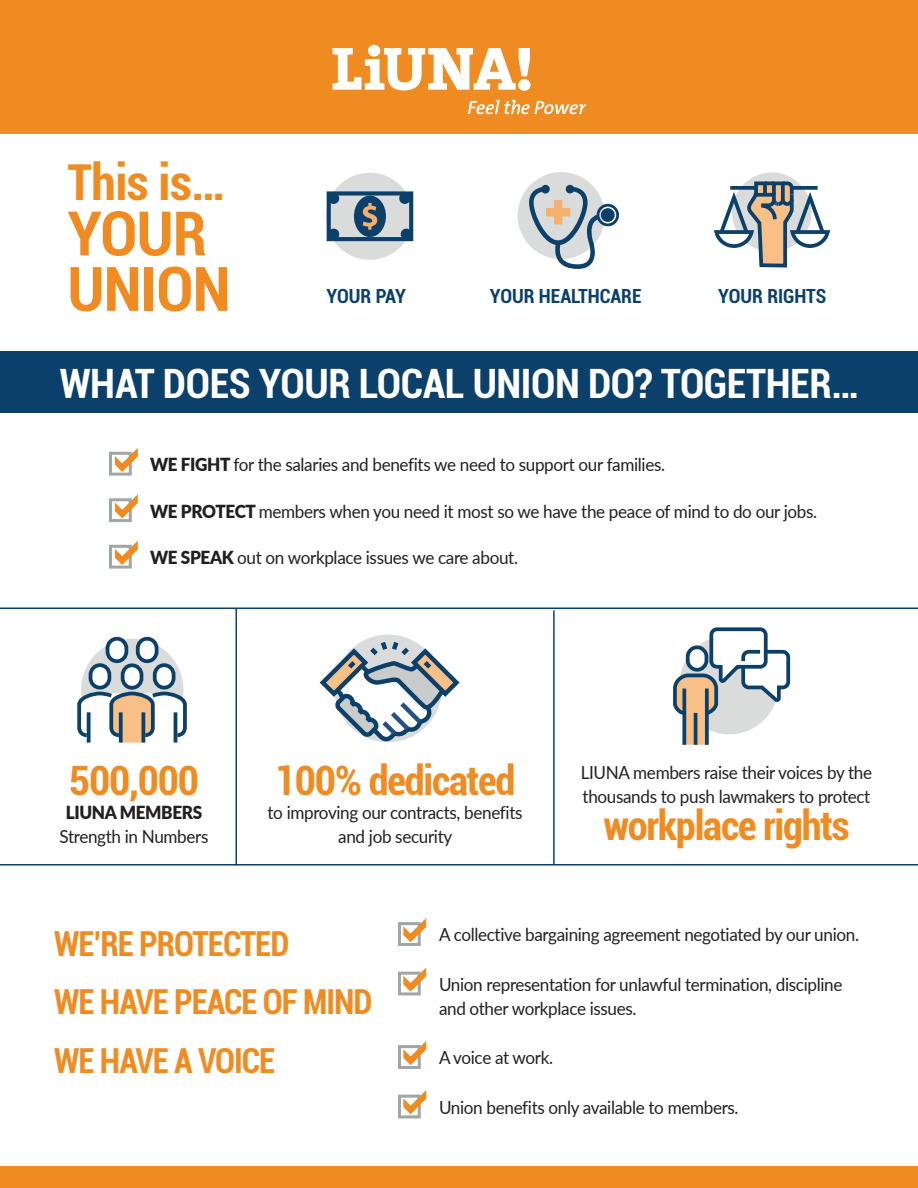
<style>
.page{position:relative;width:918px;height:1188px;background:#fff}
.page>*{position:absolute;margin:0;border:0;box-sizing:border-box;transform-origin:0 0}
.t1{font:700 condensed 61.5px/55.5px "Roboto";letter-spacing:-.01em;color:#f08b21}
.t2{font:700 condensed 49.5px "Roboto";letter-spacing:-.01em;color:#f08b21}
.t3{font:700 condensed 40.5px "Roboto";letter-spacing:-.03em;color:#f08b21}
.t4{font:700 condensed 40.5px "Roboto";letter-spacing:-.01em;color:#fff}
.t5{font:700 condensed 34.5px/58.5px "Roboto";letter-spacing:-.03em;color:#f08b21;scale:.96 1}
.t6{font:700 condensed 19.5px "Roboto";color:#0b406a}
.t7{font:18px/24px "Lato";letter-spacing:-.02em;color:#231f20;scale:.95 1}
.t8{font:900 18px "Lato";letter-spacing:-.02em;color:#231f20;scale:.95 1}
.s1{font-weight:900}
</style>
<div class="page">
<div style="left:0;top:0;width:918px;height:134px;background:#f08b21"></div>
<div style="left:109px;top:452px;width:23px;height:24px;border:3px solid #a0a6a6"></div>
<div style="left:109px;top:498px;width:23px;height:24px;border:3px solid #a0a6a6"></div>
<div style="left:109px;top:545px;width:23px;height:24px;border:3px solid #a0a6a6"></div>
<div style="left:326px;top:173px;width:87px;height:87px;background:#dadbdb;border-radius:50%"></div>
<svg style="left:327px;top:191px;width:86px;height:50px"></svg>
<svg style="left:468px;top:100px;width:118px;height:14px"></svg>
<svg style="left:333px;top:48px;width:197px;height:42px"></svg>
<div style="left:368px;top:45px;width:12px;height:12px;background:#fff;border-radius:50%"></div>
<div style="left:518px;top:79px;width:13px;height:12px;background:#fff;border-radius:50%"></div>
<div style="left:0;top:351px;width:918px;height:62px;background:#0b406a"></div>
<svg style="left:115px;top:448px;width:23px;height:24px"></svg>
<svg style="left:115px;top:494px;width:23px;height:24px"></svg>
<svg style="left:115px;top:541px;width:23px;height:24px"></svg>
<div style="left:732px;top:172px;width:80px;height:80px;background:#dadbdb;border-radius:50%"></div>
<svg style="left:713px;top:180px;width:118px;height:88px"></svg>
<svg style="left:730px;top:186px;width:26px;height:4px"></svg>
<svg style="left:792px;top:186px;width:26px;height:4px"></svg>
<div style="left:398px;top:922px;width:23px;height:24px;border:3px solid #a0a6a6"></div>
<div style="left:398px;top:972px;width:23px;height:23px;border:3px solid #a0a6a6"></div>
<div style="left:398px;top:1045px;width:23px;height:24px;border:3px solid #a0a6a6"></div>
<div style="left:398px;top:1095px;width:23px;height:23px;border:3px solid #a0a6a6"></div>
<svg style="left:673px;top:627px;width:118px;height:118px"></svg>
<svg style="left:319px;top:637px;width:141px;height:105px"></svg>
<div style="left:106px;top:637px;width:22px;height:26px;border:4px solid #0b406a;border-radius:10px"></div>
<div style="left:136px;top:637px;width:23px;height:26px;border:4px solid #0b406a;border-radius:10px"></div>
<svg style="left:77px;top:639px;width:110px;height:104px"></svg>
<hr style="left:0;top:608px;width:918px;height:1px;background:#0b406a">
<hr style="left:0;top:864px;width:918px;height:2px;background:#0b406a">
<div style="left:0;top:1166px;width:918px;height:22px;background:#f08b21"></div>
<hr style="left:553px;top:610px;width:2px;height:255px;background:#0b406a">
<hr style="left:236px;top:608px;width:1px;height:258px;background:#0b406a">
<svg style="left:403px;top:918px;width:23px;height:24px"></svg>
<svg style="left:403px;top:967px;width:23px;height:25px"></svg>
<svg style="left:403px;top:1041px;width:23px;height:24px"></svg>
<svg style="left:403px;top:1090px;width:23px;height:24px"></svg>
<div style="left:518px;top:172px;width:87px;height:87px;background:#dadbdb;border-radius:50%"></div>
<svg style="left:529px;top:185px;width:90px;height:84px"></svg>
<h2 class="t2" style="left:68px;top:148px;width:158px">This is…</h2>
<h1 class="t1" style="left:68px;top:203px;width:164px">YOUR<br>UNION</h1>
<p class="t6" style="left:327px;top:282px;width:81px">YOUR PAY</p>
<p class="t6" style="left:490px;top:282px;width:153px">YOUR HEALTHCARE</p>
<p class="t6" style="left:718px;top:282px;width:109px">YOUR RIGHTS</p>
<h3 class="t4" style="left:60px;top:355px;width:800px">WHAT DOES YOUR LOCAL UNION DO? TOGETHER…</h3>
<p class="t7" style="left:150px;top:452px;width:544px"><span class="s1">WE FIGHT</span> for the salaries and benefits we need to support our families.</p>
<p class="t7" style="left:150px;top:498px;width:704px"><span class="s1">WE PROTECT</span> members when you need it most so we have the peace of mind to do our jobs.</p>
<p class="t7" style="left:150px;top:545px;width:389px"><span class="s1">WE SPEAK</span> out on workplace issues we care about.</p>
<h3 class="t3" style="left:69px;top:752px;width:132px">500,000</h3>
<p class="t8" style="left:66px;top:798px;width:145px">LIUNA MEMBERS</p>
<p class="t7" style="left:60px;top:823px;width:158px">Strength in Numbers</p>
<h3 class="t3" style="left:275px;top:752px;width:242px">100% dedicated</h3>
<p class="t7" style="left:268px;top:799px;width:270px;text-align:center">to improving our contracts, benefits and job security</p>
<p class="t7" style="left:581px;top:760px;width:308px">LIUNA members raise their voices by the thousands to push lawmakers to protect</p>
<h3 class="t3" style="left:603px;top:798px;width:248px">workplace rights</h3>
<h3 class="t5" style="left:54px;top:913px;width:333px">WE’RE PROTECTED<br>WE HAVE PEACE OF MIND<br>WE HAVE A VOICE</h3>
<p class="t7" style="left:439px;top:922px;width:444px">A collective bargaining agreement negotiated by our union.</p>
<p class="t7" style="left:439px;top:972px;width:426px">Union representation for unlawful termination, discipline and other workplace issues.</p>
<p class="t7" style="left:439px;top:1045px;width:122px">A voice at work.</p>
<p class="t7" style="left:439px;top:1095px;width:317px">Union benefits only available to members.</p>
</div>
